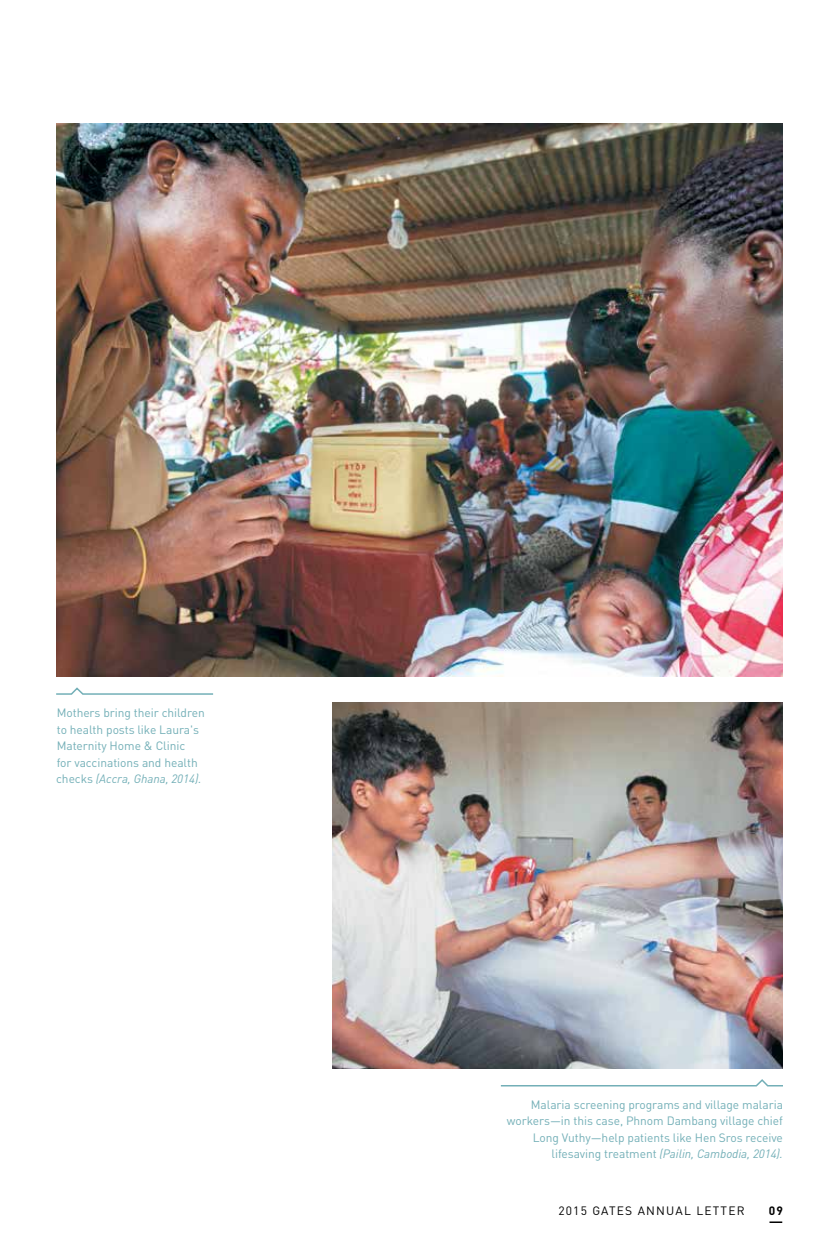
<style>
.page{position:relative;width:837px;height:1256px;background:#fff}
.page>*{position:absolute;margin:0;border:0;box-sizing:border-box;transform-origin:0 0}
.t1{font:12px/16.5px "DIN";letter-spacing:-.005em;color:#73afb7}
.t2{font:12px "DIN";letter-spacing:.1em;color:#000}
.t3{font:700 12px "DIN";color:#000}
.s1{font-style:italic}
</style>
<div class="page">
<img style="left:56px;top:123px;width:727px;height:553px">
<img style="left:333px;top:702px;width:450px;height:366px">
<svg style="left:56px;top:687px;width:158px;height:8px"></svg>
<svg style="left:500px;top:1079px;width:283px;height:8px"></svg>
<svg style="left:770px;top:1221px;width:12px;height:1px"></svg>
<p class="t1" style="left:56px;top:704px;width:150px">Mothers bring their children to health posts like Laura's<br>Maternity Home &amp; Clinic<br>for vaccinations and health checks <span class="s1">(Accra, Ghana, 2014).</span></p>
<p class="t1" style="left:507px;top:1096px;width:278px;text-align:right">Malaria screening programs and village malaria workers—in this case, Phnom Dambang village chief Long Vuthy—help patients like Hen Sros receive lifesaving treatment <span class="s1">(Pailin, Cambodia, 2014).</span></p>
<p class="t2" style="left:558px;top:1202px;width:188px">2015 GATES ANNUAL LETTER</p>
<p class="t3" style="left:769px;top:1202px;width:16px">09</p>
</div>
